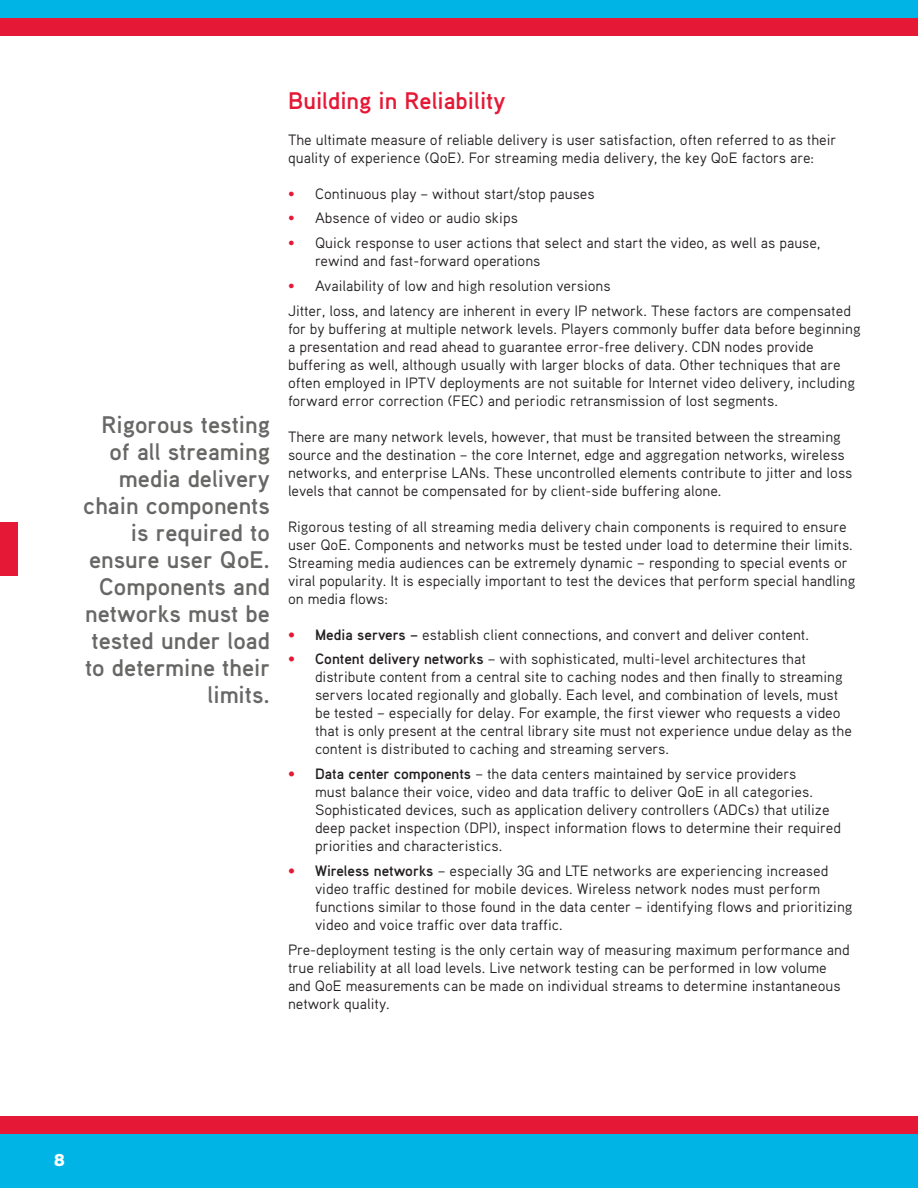
<style>
.page{position:relative;width:918px;height:1188px;background:#fff}
.page>*{position:absolute;margin:0;border:0;box-sizing:border-box;transform-origin:0 0}
.Call_Out_Margin{font:700 24px/27px "Aaux Pro OT";color:#676766;text-align:right}
.Header_-_2{font:700 24px "Aaux Pro OT";color:#e51836}
.t1{font:700 18px "PF Square Sans Pro";color:#fff}
.Body{font:15px/18px "Aaux Pro OT";color:#231f20}
.s1{color:#e51836}
.s2{font-weight:700;color:#e51836}
.s3{font-weight:700}
</style>
<div class="page">
<div style="left:0;top:1134px;width:918px;height:54px;background:#00b5e6"></div>
<div style="left:0;top:1116px;width:918px;height:18px;background:#e51836"></div>
<div style="left:0;top:522px;width:18px;height:54px;background:#e51836"></div>
<div style="left:0;top:18px;width:918px;height:18px;background:#e51836"></div>
<div style="left:0;top:0;width:918px;height:18px;background:#00b5e6"></div>
<p class="Call_Out_Margin" style="left:83px;top:410px;width:188px">Rigorous testing of all streaming media delivery chain components is required to ensure user QoE.<br>Components and networks must be tested under load to determine their limits.</p>
<p class="Header_-_2" style="left:288px;top:85px;width:219px">Building in Reliability</p>
<p class="Body" style="left:288px;top:130px;width:550px">The ultimate measure of reliable delivery is user satisfaction, often referred to as their quality of experience (QoE). For streaming media delivery, the key QoE factors are:</p>
<p class="Body" style="left:288px;top:184px;width:308px"><span class="s1">•</span> Continuous play – without start/stop pauses</p>
<p class="Body" style="left:288px;top:209px;width:231px"><span class="s1">•</span> Absence of video or audio skips</p>
<p class="Body" style="left:315px;top:233px;width:507px;text-indent:-27px"><span class="s1">•</span> Quick response to user actions that select and start the video, as well as pause, rewind and fast-forward operations</p>
<p class="Body" style="left:288px;top:276px;width:324px"><span class="s1">•</span> Availability of low and high resolution versions</p>
<p class="Body" style="left:288px;top:301px;width:574px">Jitter, loss, and latency are inherent in every IP network. These factors are compensated for by buffering at multiple network levels. Players commonly buffer data before beginning a presentation and read ahead to guarantee error-free delivery. CDN nodes provide buffering as well, although usually with larger blocks of data. Other techniques that are often employed in IPTV deployments are not suitable for Internet video delivery, including forward error correction (FEC) and periodic retransmission of lost segments.</p>
<p class="Body" style="left:288px;top:427px;width:566px">There are many network levels, however, that must be transited between the streaming source and the destination – the core Internet, edge and aggregation networks, wireless networks, and enterprise LANs. These uncontrolled elements contribute to jitter and loss levels that cannot be compensated for by client-side buffering alone.</p>
<p class="Body" style="left:288px;top:517px;width:569px">Rigorous testing of all streaming media delivery chain components is required to ensure user QoE. Components and networks must be tested under load to determine their limits.<br>Streaming media audiences can be extremely dynamic – responding to special events or viral popularity. It is especially important to test the devices that perform special handling on media flows:</p>
<p class="Body" style="left:288px;top:625px;width:523px"><span class="s2">•</span> <span class="s3">Media servers –</span> establish client connections, and convert and deliver content.</p>
<p class="Body" style="left:315px;top:650px;width:538px;text-indent:-27px"><span class="s2">•</span> <span class="s3">Content delivery networks</span> – with sophisticated, multi-level architectures that distribute content from a central site to caching nodes and then finally to streaming servers located regionally and globally. Each level, and combination of levels, must be tested – especially for delay. For example, the first viewer who requests a video that is only present at the central library site must not experience undue delay as the content is distributed to caching and streaming servers.</p>
<p class="Body" style="left:315px;top:764px;width:528px;text-indent:-27px"><span class="s2">•</span> <span class="s3">Data center components</span> – the data centers maintained by service providers<br>must balance their voice, video and data traffic to deliver QoE in all categories.<br>Sophisticated devices, such as application delivery controllers (ADCs) that utilize deep packet inspection (DPI), inspect information flows to determine their required priorities and characteristics.</p>
<p class="Body" style="left:315px;top:861px;width:539px;text-indent:-27px"><span class="s2">•</span> <span class="s3">Wireless networks</span> – especially 3G and LTE networks are experiencing increased video traffic destined for mobile devices. Wireless network nodes must perform functions similar to those found in the data center – identifying flows and prioritizing video and voice traffic over data traffic.</p>
<p class="Body" style="left:288px;top:940px;width:563px">Pre-deployment testing is the only certain way of measuring maximum performance and true reliability at all load levels. Live network testing can be performed in low volume and QoE measurements can be made on individual streams to determine instantaneous network quality.</p>
<p class="t1" style="left:54px;top:1149px;width:12px">8</p>
</div>
